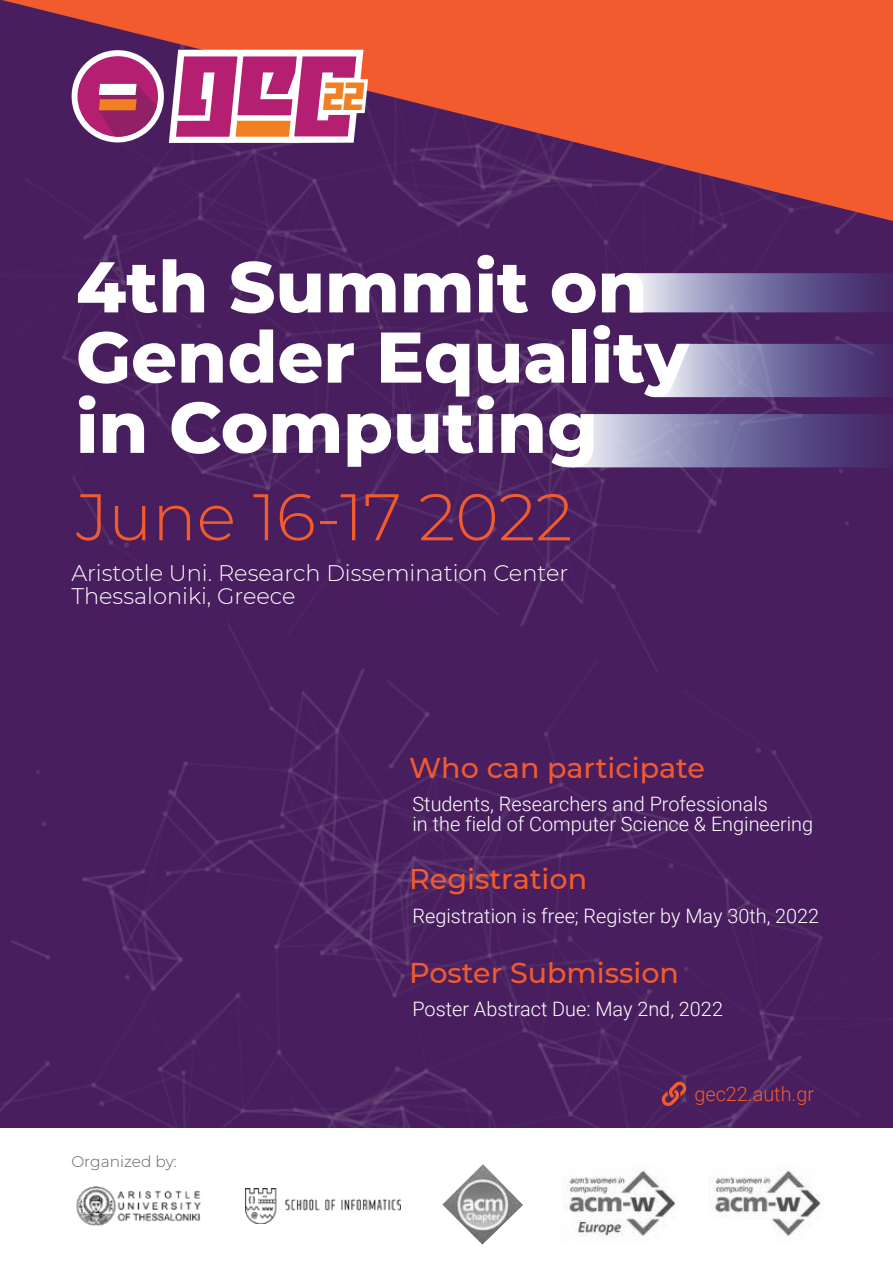
<style>
.page{position:relative;width:893px;height:1263px;background:#fff}
.page>*{position:absolute;margin:0;border:0;box-sizing:border-box;transform-origin:0 0}
.t1{font:800 71.55px/70.2px "Montserrat";color:#fff}
.t2{font:300 65.85px "Montserrat";color:#f15b2d}
.t3{font:37.5px "Yukarimobile";color:#f08021}
.t4{font:500 28.5px "Montserrat";color:#f15b2d}
.t5{font:300 22.5px/22px "Montserrat";color:#fff}
.t6{font:300 19.8px/19.5px "Roboto";color:#fff}
.t7{font:300 19.8px "Roboto";color:#f15b2d}
.t8{font:300 15.45px "Montserrat";color:#606161}
</style>
<div class="page">
<div style="left:0;top:0;width:893px;height:1128px;background:#481e5e"></div>
<svg style="left:2px;top:0;width:891px;height:221px;fill:#f15b2d"></svg>
<svg style="left:72px;top:50px;width:296px;height:93px"></svg>
<svg style="left:630px;top:273px;width:263px;height:39px"></svg>
<svg style="left:572px;top:414px;width:321px;height:53px"></svg>
<svg style="left:658px;top:344px;width:235px;height:53px"></svg>
<img style="left:442px;top:1164px;width:81px;height:80px">
<img style="left:568px;top:1170px;width:108px;height:67px">
<img style="left:714px;top:1170px;width:107px;height:66px">
<svg style="left:662px;top:1081px;width:24px;height:26px"></svg>
<img style="left:76px;top:1186px;width:125px;height:40px">
<img style="left:245px;top:1189px;width:156px;height:35px">
<h3 class="t3" style="left:323px;top:77px;width:42px">22</h3>
<h1 class="t1" style="left:76px;top:248px;width:614px">4th Summit on<br>Gender Equality in Computing</h1>
<h2 class="t2" style="left:76px;top:472px;width:498px">June 16-17 2022</h2>
<p class="t5" style="left:71px;top:562px;width:498px">Aristotle Uni. Research Dissemination Center<br>Thessaloniki, Greece</p>
<h3 class="t4" style="left:409px;top:748px;width:297px">Who can participate</h3>
<p class="t6" style="left:412px;top:794px;width:402px">Students, Researchers and Professionals<br>in the field of Computer Science &amp; Engineering</p>
<h3 class="t4" style="left:409px;top:859px;width:180px">Registration</h3>
<p class="t6" style="left:412px;top:905px;width:408px">Registration is free; Register by May 30th, 2022</p>
<h3 class="t4" style="left:409px;top:953px;width:271px">Poster Submission</h3>
<p class="t6" style="left:412px;top:999px;width:312px">Poster Abstract Due: May 2nd, 2022</p>
<p class="t8" style="left:71px;top:1151px;width:107px">Organized by:</p>
<p class="t7" style="left:694px;top:1080px;width:121px">gec22.auth.gr</p>
</div>
